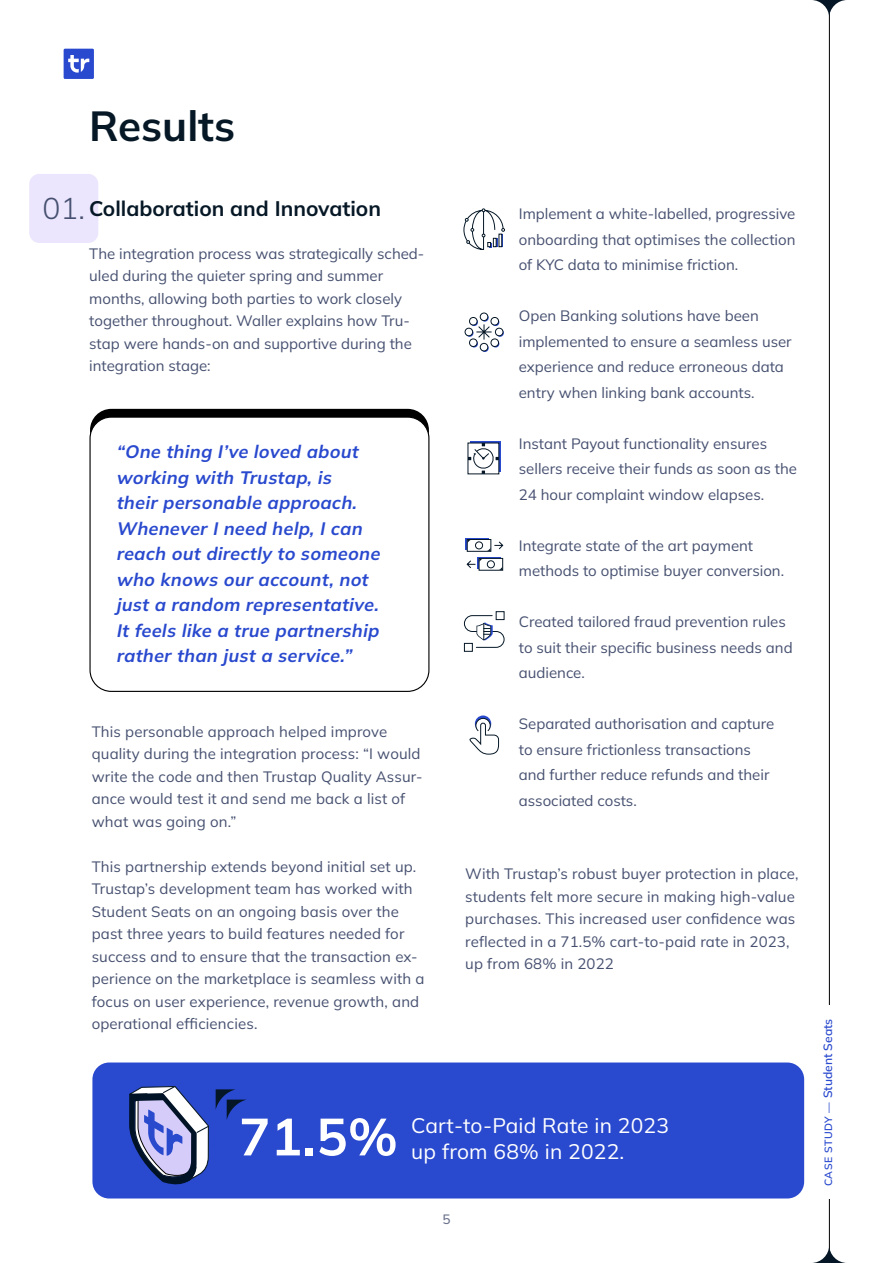
<style>
.page{position:relative;width:893px;height:1263px;background:#fff}
.page>*{position:absolute;margin:0;border:0;box-sizing:border-box;transform-origin:0 0}
.t1{font:700 52.2px "Mulish";color:#fff}
.t2{font:700 42px "Mulish";color:#061826}
.t3{font:21px/25.5px "Mulish";letter-spacing:.01em;color:#fff}
.t4{font:700 21px "Mulish";color:#061826}
.t5{font:italic 700 18px/25.5px "Mulish";color:#2949ce}
.t6{font:15px/22.5px "Mulish";color:#465070}
.t7{font:500 13.5px "Mulish";color:#6b738d}
.t8{font:600 12px "Mulish";color:#2949ce}
.s1{font-weight:300;font-size:30px;color:#465070}
.s2{font-size:10.5px}
</style>
<div class="page">
<hr style="left:829px;top:0;width:1px;height:1263px;background:#000">
<div style="left:811px;top:1006px;width:36px;height:193px;background:#fff"></div>
<svg style="left:812px;top:0;width:34px;height:18px"></svg>
<svg style="left:812px;top:1245px;width:34px;height:18px"></svg>
<div style="left:92px;top:1062px;width:712px;height:136px;background:#2949ce;border-radius:17px"></div>
<div style="left:90px;top:409px;width:339px;height:240px;background:#000;border-radius:21px"></div>
<div style="left:90px;top:417px;width:339px;height:274px;background:#fff;border-radius:21px"></div>
<div style="left:89px;top:416px;width:340px;height:276px;border:1px solid #000;border-radius:21px"></div>
<div style="left:64px;top:49px;width:30px;height:30px;background:#2949ce"></div>
<svg style="left:68px;top:55px;width:21px;height:18px"></svg>
<div style="left:29px;top:174px;width:69px;height:69px;background:#ebe5fd;border-radius:10px"></div>
<svg style="left:464px;top:312px;width:40px;height:40px"></svg>
<svg style="left:470px;top:441px;width:31px;height:31px"></svg>
<svg style="left:468px;top:443px;width:31px;height:31px"></svg>
<svg style="left:464px;top:611px;width:41px;height:41px"></svg>
<div style="left:465px;top:538px;width:24px;height:12px;background:#1f3ca1"></div>
<div style="left:467px;top:539px;width:24px;height:13px;background:#051726"></div>
<div style="left:479px;top:558px;width:24px;height:13px;background:#47545f"></div>
<svg style="left:466px;top:540px;width:38px;height:30px"></svg>
<svg style="left:469px;top:715px;width:30px;height:40px"></svg>
<svg style="left:463px;top:208px;width:42px;height:42px"></svg>
<svg style="left:125px;top:1086px;width:85px;height:113px"></svg>
<svg style="left:216px;top:1089px;width:30px;height:31px"></svg>
<h2 class="t2" style="left:89px;top:97px;width:147px">Results</h2>
<h3 class="t4" style="left:42px;top:194px;width:340px"><span class="s1">01.</span> Collaboration and Innovation</h3>
<p class="t6" style="left:89px;top:242px;width:337px">The integration process was strategically sched&shy;uled during the quieter spring and summer months, allowing both parties to work closely together throughout. Waller explains how Tru&shy;stap were hands-on and supportive during the integration stage:</p>
<p class="t6" style="left:519px;top:201px;width:278px;line-height:25.5px;text-align:justify">Implement a white-labelled, progressive onboarding that optimises the collection of KYC data to minimise friction.</p>
<p class="t6" style="left:519px;top:303px;width:274px;line-height:25.5px">Open Banking solutions have been implemented to ensure a seamless user experience and reduce erroneous data entry when linking bank accounts.</p>
<p class="t6" style="left:519px;top:430px;width:280px;line-height:25.5px">Instant Payout functionality ensures sellers receive their funds as soon as the<br>24 hour complaint window elapses.</p>
<p class="t6" style="left:519px;top:532px;width:267px;line-height:25.5px">Integrate state of the art payment methods to optimise buyer conversion.</p>
<p class="t6" style="left:519px;top:609px;width:275px;line-height:25.5px">Created tailored fraud prevention rules to suit their specific business needs and audience.</p>
<p class="t6" style="left:519px;top:711px;width:257px;line-height:25.5px">Separated authorisation and capture to ensure frictionless transactions and further reduce refunds and their associated costs.</p>
<p class="t5" style="left:116px;top:439px;width:269px">“One thing I’ve loved about working with Trustap, is their personable approach.<br>Whenever I need help, I can reach out directly to someone who knows our account, not just a random representative.<br>It feels like a true partnership rather than just a service.”</p>
<p class="t6" style="left:92px;top:720px;width:332px">This personable approach helped improve quality during the integration process: “I would write the code and then Trustap Quality Assur&shy;ance would test it and send me back a list of what was going on.”</p>
<p class="t6" style="left:92px;top:855px;width:334px">This partnership extends beyond initial set up.<br>Trustap’s development team has worked with Student Seats on an ongoing basis over the past three years to build features needed for success and to ensure that the transaction ex&shy;perience on the marketplace is seamless with a focus on user experience, revenue growth, and operational efficiencies.</p>
<p class="t6" style="left:465px;top:862px;width:335px">With Trustap’s robust buyer protection in place, students felt more secure in making high-value purchases. This increased user confidence was reflected in a 71.5% cart-to-paid rate in 2023, up from 68% in 2022</p>
<h1 class="t1" style="left:239px;top:1100px;width:160px">71.5%</h1>
<h3 class="t3" style="left:411px;top:1112px;width:259px">Cart-to-Paid Rate in 2023 up from 68% in 2022.</h3>
<p class="t7" style="left:442px;top:1210px;width:10px">5</p>
<p class="t8" style="left:820px;top:1186px;width:169px;rotate:-90deg"><span class="s2">CASE STUDY —</span> Student Seats</p>
</div>
